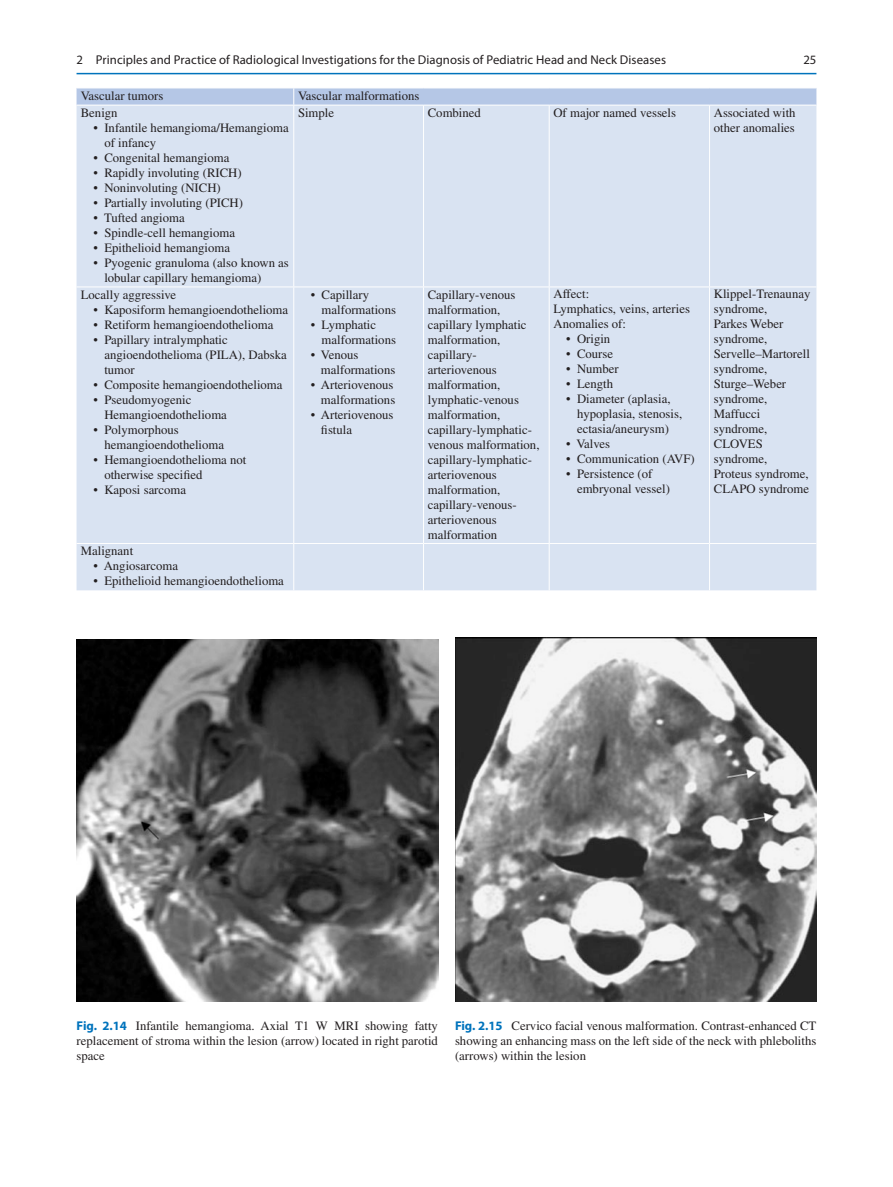
<style>
.page{position:relative;width:893px;height:1187px;background:#fff}
.page>*{position:absolute;margin:0;border:0;box-sizing:border-box;transform-origin:0 0}
.t1{font:12.75px/15px "Times LT Std";color:#231f20}
.t2{font:12.75px "Myriad Pro Regular 3";letter-spacing:.005em;color:#231f20}
.t3{font:12.75px "Myriad Pro";color:#231f20}
.s1{font-family:"Myriad Pro";font-weight:700;color:#0073bc}
</style>
<div class="page">
<div style="left:77px;top:106px;width:739px;height:484px;background:#d9e3f2"></div>
<hr style="left:293px;top:105px;width:1px;height:181px;background:#fff">
<hr style="left:423px;top:105px;width:1px;height:181px;background:#fff">
<hr style="left:549px;top:105px;width:1px;height:181px;background:#fff">
<hr style="left:709px;top:105px;width:1px;height:181px;background:#fff">
<hr style="left:77px;top:286px;width:217px;height:1px;background:#fff">
<hr style="left:294px;top:286px;width:129px;height:1px;background:#fff">
<hr style="left:293px;top:287px;width:1px;height:256px;background:#fff">
<hr style="left:424px;top:286px;width:125px;height:1px;background:#fff">
<hr style="left:423px;top:287px;width:1px;height:256px;background:#fff">
<hr style="left:549px;top:286px;width:160px;height:1px;background:#fff">
<hr style="left:549px;top:287px;width:1px;height:256px;background:#fff">
<hr style="left:710px;top:286px;width:106px;height:1px;background:#fff">
<hr style="left:709px;top:287px;width:1px;height:256px;background:#fff">
<svg style="left:77px;top:88px;width:739px;height:17px;background:#b8c9e7"></svg>
<hr style="left:549px;top:543px;width:160px;height:1px;background:#fff">
<hr style="left:424px;top:543px;width:125px;height:1px;background:#fff">
<hr style="left:549px;top:544px;width:1px;height:46px;background:#fff">
<hr style="left:294px;top:543px;width:129px;height:1px;background:#fff">
<hr style="left:423px;top:544px;width:1px;height:46px;background:#fff">
<hr style="left:710px;top:543px;width:106px;height:1px;background:#fff">
<hr style="left:709px;top:544px;width:1px;height:46px;background:#fff">
<hr style="left:77px;top:543px;width:217px;height:1px;background:#fff">
<hr style="left:293px;top:544px;width:1px;height:46px;background:#fff">
<img style="left:77px;top:639px;width:361px;height:362px">
<img style="left:455px;top:637px;width:361px;height:364px">
<hr style="left:77px;top:73px;width:739px;height:1px;background:#0073bc">
<p class="t2" style="left:77px;top:52px;width:591px">2 Principles and Practice of Radiological Investigations for the Diagnosis of Pediatric Head and Neck Diseases</p>
<p class="t3" style="left:803px;top:52px;width:15px">25</p>
<p class="t1" style="left:81px;top:88px;width:84px">Vascular tumors</p>
<p class="t1" style="left:298px;top:88px;width:123px">Vascular malformations</p>
<p class="t1" style="left:81px;top:105px;width:38px">Benign</p>
<p class="t1" style="left:104px;top:120px;width:186px;text-indent:-11px">• Infantile hemangioma/Hemangioma of infancy</p>
<p class="t1" style="left:94px;top:150px;width:137px">• Congenital hemangioma</p>
<p class="t1" style="left:94px;top:165px;width:150px">• Rapidly involuting (RICH)</p>
<p class="t1" style="left:94px;top:180px;width:129px">• Noninvoluting (NICH)</p>
<p class="t1" style="left:94px;top:195px;width:151px">• Partially involuting (PICH)</p>
<p class="t1" style="left:94px;top:210px;width:93px">• Tufted angioma</p>
<p class="t1" style="left:94px;top:225px;width:143px">• Spindle-cell hemangioma</p>
<p class="t1" style="left:94px;top:240px;width:138px">• Epithelioid hemangioma</p>
<p class="t1" style="left:104px;top:255px;width:186px;text-indent:-11px">• Pyogenic granuloma (also known as lobular capillary hemangioma)</p>
<p class="t1" style="left:298px;top:105px;width:38px">Simple</p>
<p class="t1" style="left:428px;top:105px;width:55px">Combined</p>
<p class="t1" style="left:553px;top:105px;width:124px">Of major named vessels</p>
<p class="t1" style="left:714px;top:105px;width:83px">Associated with other anomalies</p>
<p class="t1" style="left:81px;top:287px;width:97px">Locally aggressive</p>
<p class="t1" style="left:94px;top:302px;width:196px">• Kaposiform hemangioendothelioma</p>
<p class="t1" style="left:94px;top:317px;width:181px">• Retiform hemangioendothelioma</p>
<p class="t1" style="left:104px;top:332px;width:184px;text-indent:-11px">• Papillary intralymphatic angioendothelioma (PILA), Dabska tumor</p>
<p class="t1" style="left:94px;top:377px;width:190px">• Composite hemangioendothelioma</p>
<p class="t1" style="left:104px;top:392px;width:124px;text-indent:-11px">• Pseudomyogenic<br>Hemangioendothelioma</p>
<p class="t1" style="left:104px;top:422px;width:121px;text-indent:-11px">• Polymorphous hemangioendothelioma</p>
<p class="t1" style="left:104px;top:452px;width:144px;text-indent:-11px">• Hemangioendothelioma not otherwise specified</p>
<p class="t1" style="left:94px;top:482px;width:94px">• Kaposi sarcoma</p>
<p class="t1" style="left:81px;top:543px;width:54px">Malignant</p>
<p class="t1" style="left:94px;top:558px;width:86px">• Angiosarcoma</p>
<p class="t1" style="left:94px;top:573px;width:192px">• Epithelioid hemangioendothelioma</p>
<p class="t1" style="left:322px;top:287px;width:76px;text-indent:-11px">• Capillary malformations</p>
<p class="t1" style="left:322px;top:317px;width:76px;text-indent:-11px">• Lymphatic malformations</p>
<p class="t1" style="left:321px;top:347px;width:76px;text-indent:-10px">• Venous malformations</p>
<p class="t1" style="left:311px;top:377px;width:86px;text-align:right">• Arteriovenous malformations</p>
<p class="t1" style="left:321px;top:407px;width:74px;text-indent:-10px">• Arteriovenous fistula</p>
<p class="t1" style="left:428px;top:287px;width:113px">Capillary-venous malformation, capillary lymphatic malformation, capillary&shy;arteriovenous malformation, lymphatic-venous malformation, capillary-lymphatic&shy;venous malformation, capillary-lymphatic&shy;arteriovenous malformation, capillary-venous&shy;arteriovenous malformation</p>
<p class="t1" style="left:553px;top:286px;width:138px">Affect:<br>Lymphatics, veins, arteries<br>Anomalies of:</p>
<p class="t1" style="left:566px;top:331px;width:46px">• Origin</p>
<p class="t1" style="left:566px;top:346px;width:48px">• Course</p>
<p class="t1" style="left:566px;top:361px;width:54px">• Number</p>
<p class="t1" style="left:566px;top:376px;width:48px">• Length</p>
<p class="t1" style="left:577px;top:391px;width:107px;text-indent:-11px">• Diameter (aplasia, hypoplasia, stenosis, ectasia/aneurysm)</p>
<p class="t1" style="left:566px;top:436px;width:46px">• Valves</p>
<p class="t1" style="left:566px;top:451px;width:130px">• Communication (AVF)</p>
<p class="t1" style="left:577px;top:466px;width:94px;text-indent:-11px">• Persistence (of embryonal vessel)</p>
<p class="t1" style="left:714px;top:286px;width:98px">Klippel-Trenaunay syndrome,<br>Parkes Weber syndrome,<br>Servelle–Martorell syndrome,<br>Sturge–Weber syndrome,<br>Maffucci syndrome,<br>CLOVES syndrome,<br>Proteus syndrome,<br>CLAPO syndrome</p>
<p class="t1" style="left:77px;top:1017px;width:363px;text-align:justify"><span class="s1">Fig. 2.14</span> Infantile hemangioma. Axial T1 W MRI showing fatty replacement of stroma within the lesion (arrow) located in right parotid space</p>
<p class="t1" style="left:455px;top:1017px;width:363px;text-align:justify"><span class="s1">Fig. 2.15</span> Cervico facial venous malformation. Contrast-enhanced CT showing an enhancing mass on the left side of the neck with phleboliths (arrows) within the lesion</p>
</div>
